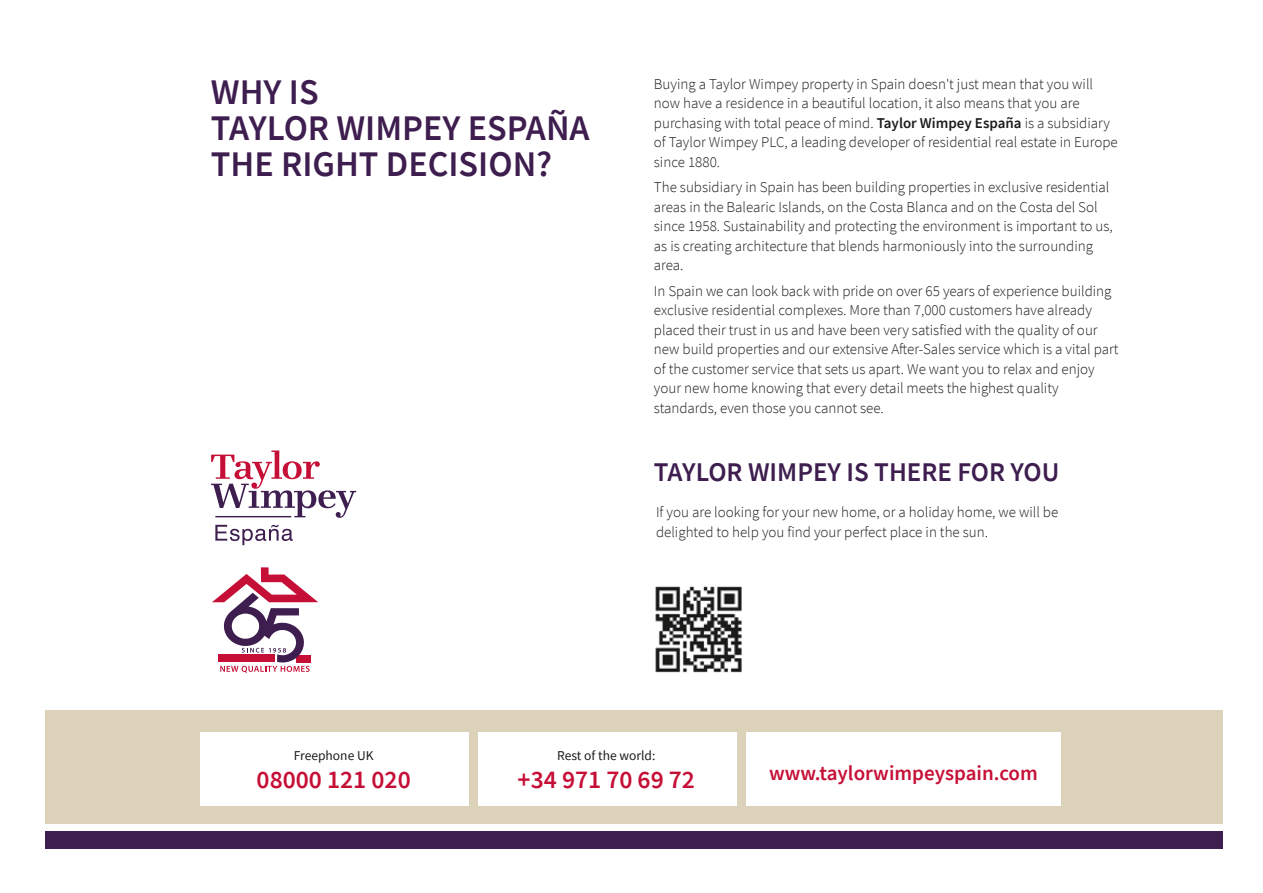
<style>
.page{position:relative;width:1263px;height:893px;background:#fff}
.page>*{position:absolute;margin:0;border:0;box-sizing:border-box;transform-origin:0 0}
.t1{font:600 36px/36px "Source Sans Pro";color:#3e1d4f}
.t2{font:600 27px "Source Sans Pro";color:#3e1d4f}
.t3{font:600 25.5px "Source Sans Pro";color:#c60f37}
.t4{font:600 21px "Source Sans Pro";color:#c60f37}
.t5{font:300 15px/19.5px "Source Sans Pro";color:#1c1c1b}
.t6{font:13.5px "Source Sans Pro";color:#1c1c1b}
.s1{font-weight:600}
</style>
<div class="page">
<div style="left:45px;top:711px;width:1178px;height:113px;background:#dcd1b9"></div>
<div style="left:45px;top:831px;width:1178px;height:18px;background:#3e1d4f"></div>
<div style="left:201px;top:733px;width:860px;height:73px;background:#fff"></div>
<div style="left:470px;top:723px;width:8px;height:95px;background:#dcd1b9"></div>
<div style="left:737px;top:723px;width:8px;height:95px;background:#dcd1b9"></div>
<img style="left:655px;top:586px;width:87px;height:87px">
<svg style="left:215px;top:525px;width:78px;height:20px"></svg>
<svg style="left:211px;top:450px;width:145px;height:68px"></svg>
<svg style="left:212px;top:567px;width:106px;height:106px"></svg>
<h1 class="t1" style="left:211px;top:73px;width:380px">WHY IS<br>TAYLOR WIMPEY ESPAÑA<br>THE RIGHT DECISION?</h1>
<p class="t5" style="left:654px;top:74px;width:465px">Buying a Taylor Wimpey property in Spain doesn't just mean that you will now have a residence in a beautiful location, it also means that you are purchasing with total peace of mind. <span class="s1">Taylor Wimpey España</span> is a subsidiary of Taylor Wimpey PLC, a leading developer of residential real estate in Europe since 1880.</p>
<p class="t5" style="left:654px;top:178px;width:460px">The subsidiary in Spain has been building properties in exclusive residential areas in the Balearic Islands, on the Costa Blanca and on the Costa del Sol since 1958. Sustainability and protecting the environment is important to us, as is creating architecture that blends harmoniously into the surrounding area.</p>
<p class="t5" style="left:654px;top:281px;width:466px">In Spain we can look back with pride on over 65 years of experience building exclusive residential complexes. More than 7,000 customers have already placed their trust in us and have been very satisfied with the quality of our new build properties and our extensive After-Sales service which is a vital part of the customer service that sets us apart. We want you to relax and enjoy your new home knowing that every detail meets the highest quality standards, even those you cannot see.</p>
<h2 class="t2" style="left:654px;top:454px;width:407px">TAYLOR WIMPEY IS THERE FOR YOU</h2>
<p class="t5" style="left:656px;top:503px;width:404px">If you are looking for your new home, or a holiday home, we will be delighted to help you find your perfect place in the sun.</p>
<p class="t6" style="left:294px;top:747px;width:81px">Freephone UK</p>
<h3 class="t3" style="left:257px;top:763px;width:156px">08000 121 020</h3>
<p class="t6" style="left:557px;top:747px;width:100px">Rest of the world:</p>
<h3 class="t3" style="left:518px;top:763px;width:179px">+34 971 70 69 72</h3>
<h3 class="t4" style="left:769px;top:759px;width:270px">www.taylorwimpeyspain.com</h3>
</div>
